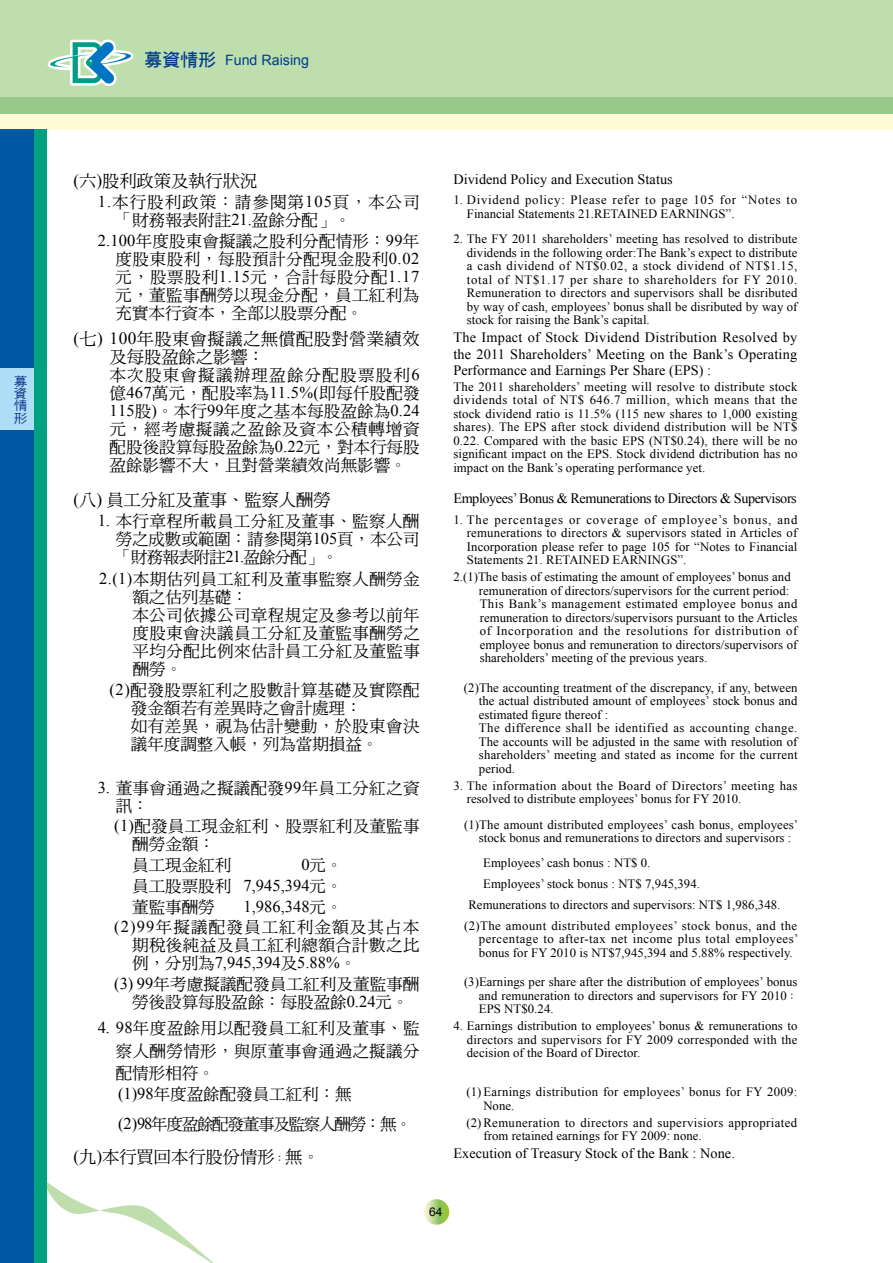
<style>
.page{position:relative;width:893px;height:1263px;background:#fff}
.page>*{position:absolute;margin:0;border:0;box-sizing:border-box;transform-origin:0 0}
.t1{font:17.25px "DF Ming Md HK BF";color:#000}
.t2{font:17.25px/18px "DF Ming Md HK BF";letter-spacing:.025em;color:#000}
.t3{font:16.5px/18px "DF Ming Md HK BF";letter-spacing:.025em;color:#000;text-align:justify}
.t4{font:16.5px "Times New Roman";color:#000}
.t5{font:16.5px/18px "DF Ming Md HK BF";letter-spacing:.065em;color:#000}
.t6{font:16.5px "DF Ming Md HK BF";letter-spacing:-.075em;color:#000}
.t7{font:16.5px "DF Ming Md HK BF";color:#000}
.t8{font:14.25px/16.5px "Times New Roman";letter-spacing:.005em;color:#000;text-align:justify}
.t9{font:14.25px "Times New Roman";letter-spacing:-.03em;color:#000}
.t10{font:14.25px "Arial";color:#003b8f}
.t11{font:12.75px/13.5px "Times New Roman";letter-spacing:.005em;color:#000;text-align:justify}
.t12{font:12.75px/13.5px "Times New Roman";letter-spacing:.03em;color:#000}
.t13{font:12.75px/13.5px "Times New Roman";letter-spacing:.055em;color:#000}
.t14{font:12.75px/13.5px "Times New Roman";letter-spacing:.025em;color:#000}
.t15{font:12.45px/12.1px "DF Hei Md HK BF";color:#0c3388;text-align:justify;scale:1.09 1}
.t16{font:12px "Arial";color:#000}
.s1{font-family:"DF Hei Bd HK BF";font-size:18px}
.s2{font-family:"Times New Roman"}
.s3{font-family:"P Ming Li U"}
.s4{font-family:"DF Ming Md HK BF"}
.s5{font-family:"P Ming Li U";font-size:10.5px}
</style>
<div class="page">
<div style="left:0;top:0;width:893px;height:115px;background:#bfdeae"></div>
<div style="left:0;top:111px;width:893px;height:19px;background:#fffcd5"></div>
<div style="left:0;top:97px;width:893px;height:17px;background:#99c988"></div>
<svg style="left:47px;top:39px;width:87px;height:47px"></svg>
<svg style="left:424px;top:1199px;width:25px;height:26px"></svg>
<svg style="left:46px;top:1178px;width:167px;height:85px"></svg>
<div style="left:0;top:130px;width:43px;height:1133px;background:#0058a2"></div>
<div style="left:34px;top:130px;width:12px;height:1133px;background:#00a180"></div>
<div style="left:0;top:368px;width:33px;height:61px;background:#addef8"></div>
<p class="t15" style="left:14px;top:375px;width:14px">募資情形</p>
<p class="t10" style="left:144px;top:51px;width:166px"><span class="s1">募資情形</span> Fund Raising</p>
<h1 class="t1" style="left:73px;top:172px;width:185px"><span class="s2">(</span>六<span class="s2">)</span>股利政策及執行狀況</h1>
<p class="t8" style="left:453px;top:171px;width:221px">Dividend Policy and Execution Status</p>
<p class="t5" style="left:116px;top:193px;width:305px;text-indent:-18px"><span class="s2">1.</span>本行股利政策<span class="s3">：</span>請參閱第<span class="s2">105</span>頁<span class="s3">，</span>本公司<span class="s3">「</span>財務報表附註<span class="s2">21.</span>盈餘分配<span class="s3">」。</span></p>
<p class="t13" style="left:467px;top:193px;width:332px;text-indent:-14px">1. Dividend policy: Please refer to page 105 for “Notes to<br>Financial Statements 21.RETAINED EARNINGS”.</p>
<p class="t3" style="left:115px;top:232px;width:305px;text-indent:-18px"><span class="s2">2.100</span>年度股東會擬議之股利分配情形<span class="s3">：</span><span class="s2">99</span>年度股東股利<span class="s3">，</span>每股預計分配現金股利<span class="s2">0.02</span>元<span class="s3">，</span>股票股利<span class="s2">1.15</span>元<span class="s3">，</span>合計每股分配<span class="s2">1.17</span>元<span class="s3">，</span>董監事酬勞以現金分配<span class="s3">，</span>員工紅利為充實本行資本<span class="s3">，</span>全部以股票分配<span class="s3">。</span></p>
<p class="t11" style="left:467px;top:232px;width:332px;text-indent:-14px">2. The FY 2011 shareholders’ meeting has resolved to distribute dividends in the following order:The Bank’s expect to distribute a cash dividend of NT$0.02, a stock dividend of NT$1.15, total of NT$1.17 per share to shareholders for FY 2010.<br>Remuneration to directors and supervisors shall be disributed by way of cash, employees’ bonus shall be disributed by way of stock for raising the Bank’s capital.</p>
<h1 class="t2" style="left:110px;top:330px;width:311px;text-indent:-36px"><span class="s2">(</span>七<span class="s2">) 100</span>年股東會擬議之無償配股對營業績效及每股盈餘之影響<span class="s3">：</span></h1>
<p class="t3" style="left:109px;top:367px;width:312px">本次股東會擬議辦理盈餘分配股票股利<span class="s2">6</span>億<span class="s2">467</span>萬元<span class="s3">，</span>配股率為<span class="s2">11.5%(</span>即每仟股配發<span class="s2">115</span>股<span class="s2">)</span><span class="s3">。</span>本行<span class="s2">99</span>年度之基本每股盈餘為<span class="s2">0.24</span>元<span class="s3">，</span>經考慮擬議之盈餘及資本公積轉增資配股後設算每股盈餘為<span class="s2">0.22</span>元<span class="s3">，</span>對本行每股盈餘影響不大<span class="s3">，</span>且對營業績效尚無影響<span class="s3">。</span></p>
<p class="t8" style="left:453px;top:329px;width:346px">The Impact of Stock Dividend Distribution Resolved by the 2011 Shareholders’ Meeting on the Bank’s Operating Performance and Earnings Per Share (EPS) :</p>
<p class="t11" style="left:453px;top:379px;width:346px">The 2011 shareholders’ meeting will resolve to distribute stock dividends total of NT$ 646.7 million, which means that the stock dividend ratio is 11.5% (115 new shares to 1,000 existing shares). The EPS after stock dividend distribution will be NT$ 0.22. Compared with the basic EPS (NT$0.24), there will be no significant impact on the EPS. Stock dividend dictribution has no impact on the Bank’s operating performance yet.</p>
<h1 class="t1" style="left:73px;top:491px;width:259px"><span class="s2">(</span>八<span class="s2">)</span> 員工分紅及董事<span class="s3">、</span>監察人酬勞</h1>
<p class="t9" style="left:453px;top:489px;width:345px">Employees’ Bonus &amp; Remunerations to Directors &amp; Supervisors</p>
<p class="t3" style="left:116px;top:512px;width:305px;text-indent:-18px"><span class="s2">1.</span> 本行章程所載員工分紅及董事<span class="s3">、</span>監察人酬勞之成數或範圍<span class="s3">：</span>請參閱第<span class="s2">105</span>頁<span class="s3">，</span>本公司<span class="s3">「</span>財務報表附註<span class="s2">21.</span>盈餘分配<span class="s3">」。</span></p>
<p class="t11" style="left:467px;top:512px;width:332px;text-indent:-14px">1. The percentages or coverage of employee’s bonus, and remunerations to directors &amp; supervisors stated in Articles of Incorporation please refer to page 105 for “Notes to Financial Statements 21. RETAINED EARNINGS”.</p>
<p class="t3" style="left:132px;top:570px;width:289px;text-align:left;text-indent:-33px"><span class="s2">2.(1)</span>本期估列員工紅利及董事監察人酬勞金額之估列基礎<span class="s3">：<br></span>本公司依據公司章程規定及參考以前年度股東會決議員工分紅及董監事酬勞之平均分配比例來估計員工分紅及董監事酬勞<span class="s3">。</span></p>
<p class="t11" style="left:479px;top:570px;width:320px;text-align:left;text-indent:-26px">2.(1)The basis of estimating the amount of employees’ bonus and remuneration of directors/supervisors for the current period:<br>This Bank’s management estimated employee bonus and remuneration to directors/supervisors pursuant to the Articles of Incorporation and the resolutions for distribution of employee bonus and remuneration to directors/supervisors of shareholders’ meeting of the previous years.</p>
<p class="t3" style="left:131px;top:680px;width:290px;text-align:left;text-indent:-21px"><span class="s2">(2)</span>配發股票紅利之股數計算基礎及實際配發金額若有差異時之會計處理<span class="s3">：<br></span>如有差異<span class="s3">，</span>視為估計變動<span class="s3">，</span>於股東會決議年度調整入帳<span class="s3">，</span>列為當期損益<span class="s3">。</span></p>
<p class="t11" style="left:479px;top:681px;width:320px;text-align:left;text-indent:-15px">(2)The accounting treatment of the discrepancy, if any, between the actual distributed amount of employees’ stock bonus and estimated figure thereof :<br>The difference shall be identified as accounting change.<br>The accounts will be adjusted in the same with resolution of shareholders’ meeting and stated as income for the current period.</p>
<p class="t3" style="left:116px;top:778px;width:305px;text-indent:-18px"><span class="s2">3.</span> 董事會通過之擬議配發<span class="s2">99</span>年員工分紅之資訊<span class="s3">：</span></p>
<p class="t12" style="left:467px;top:779px;width:332px;text-indent:-14px">3. The information about the Board of Directors’ meeting has resolved to distribute employees’ bonus for FY 2010.</p>
<p class="t3" style="left:132px;top:817px;width:289px;text-indent:-18px"><span class="s2">(1)</span>配發員工現金紅利<span class="s3">、</span>股票紅利及董監事酬勞金額<span class="s3">：</span></p>
<p class="t11" style="left:479px;top:817px;width:321px;text-indent:-15px">(1)The amount distributed employees’ cash bonus, employees’ stock bonus and remunerations to directors and supervisors :</p>
<p class="t3" style="left:132px;top:856px;width:100px">員工現金紅利</p>
<p class="t4" style="left:301px;top:853px;width:43px">0<span class="s4">元</span><span class="s3">。</span></p>
<p class="t11" style="left:483px;top:856px;width:169px">Employees’ cash bonus : NT$ 0.</p>
<p class="t4" style="left:132px;top:874px;width:212px"><span class="s4">員工股票股利</span> 7,945,394<span class="s4">元</span><span class="s3">。</span></p>
<p class="t11" style="left:483px;top:877px;width:218px">Employees’ stock bonus : NT$ 7,945,394.</p>
<p class="t3" style="left:132px;top:897px;width:84px">董監事酬勞</p>
<p class="t4" style="left:244px;top:895px;width:100px">1,986,348<span class="s4">元</span><span class="s3">。</span></p>
<p class="t11" style="left:468px;top:898px;width:314px">Remunerations to directors and supervisors: NT$ 1,986,348.</p>
<p class="t3" style="left:114px;top:918px;width:307px;text-align:right"><span class="s2">(2)99</span>年擬議配發員工紅利金額及其占本期稅後純益及員工紅利總額合計數之比</p>
<p class="t4" style="left:132px;top:952px;width:226px"><span class="s4">例</span><span class="s3">，</span><span class="s4">分別為</span>7,945,394<span class="s4">及</span>5.88%<span class="s3">。</span></p>
<p class="t11" style="left:479px;top:918px;width:321px;text-indent:-15px">(2)The amount distributed employees’ stock bonus, and the percentage to after-tax net income plus total employees’ bonus for FY 2010 is NT$7,945,394 and 5.88% respectively.</p>
<p class="t3" style="left:114px;top:975px;width:307px;text-align:center"><span class="s2">(3) 99</span>年考慮擬議配發員工紅利及董監事酬勞後設算每股盈餘<span class="s3">：</span>每股盈餘<span class="s2">0.24</span>元<span class="s3">。</span></p>
<p class="t11" style="left:479px;top:975px;width:320px;text-indent:-15px">(3)Earnings per share after the distribution of employees’ bonus and remuneration to directors and supervisors for FY 2010<span class="s5">：</span>EPS NT$0.24.</p>
<p class="t3" style="left:116px;top:1017px;width:305px;line-height:22.5px;text-indent:-18px"><span class="s2">4. 98</span>年度盈餘用以配發員工紅利及董事<span class="s3">、</span>監察人酬勞情形<span class="s3">，</span>與原董事會通過之擬議分配情形相符<span class="s3">。</span></p>
<p class="t11" style="left:467px;top:1019px;width:332px;text-indent:-14px">4. Earnings distribution to employees’ bonus &amp; remunerations to directors and supervisors for FY 2009 corresponded with the decision of the Board of Director.</p>
<p class="t7" style="left:118px;top:1085px;width:235px"><span class="s2">(1)98</span>年度盈餘配發員工紅利<span class="s3">：</span>無</p>
<p class="t14" style="left:483px;top:1085px;width:315px;text-indent:-17px">(1) Earnings distribution for employees’ bonus for FY 2009:<br>None.</p>
<p class="t6" style="left:118px;top:1116px;width:295px"><span class="s2">(2)98</span>年度盈餘配發董事及監察人酬勞<span class="s3">：</span>無<span class="s3">。</span></p>
<p class="t12" style="left:483px;top:1115px;width:315px;text-indent:-17px">(2)Remuneration to directors and supervisiors appropriated from retained earnings for FY 2009: none.</p>
<h1 class="t1" style="left:73px;top:1148px;width:248px"><span class="s2">(</span>九<span class="s2">)</span>本行買回本行股份情形<span class="s5">：</span>無<span class="s3">。</span></h1>
<p class="t8" style="left:453px;top:1145px;width:283px">Execution of Treasury Stock of the Bank : None.</p>
<p class="t16" style="left:429px;top:1204px;width:15px">64</p>
</div>
